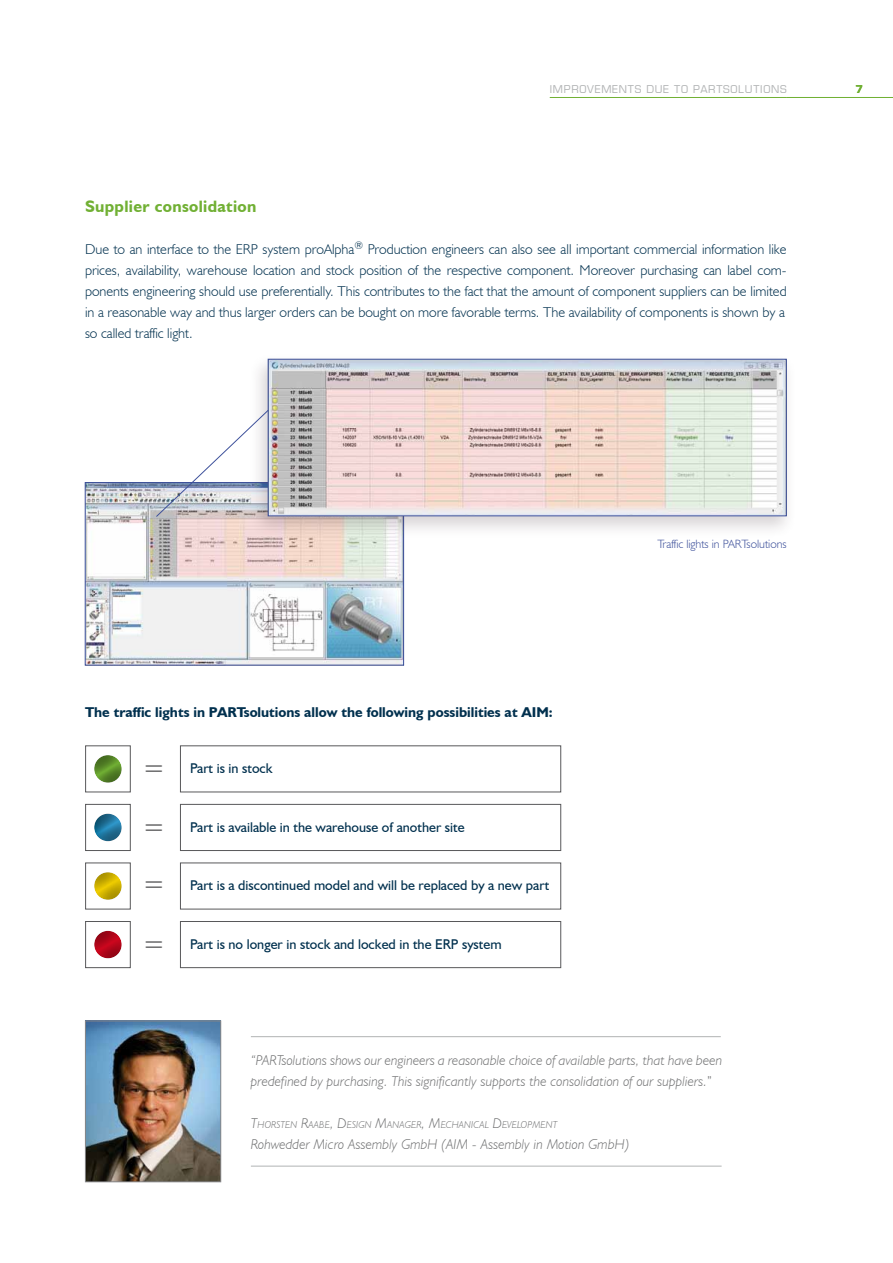
<style>
.page{position:relative;width:893px;height:1263px;background:#fff}
.page>*{position:absolute;margin:0;border:0;box-sizing:border-box;transform-origin:0 0}
.t1{font:300 27.6px/58.5px "Humanist 521 BT";color:#58585a;text-align:justify}
.t2{font:700 16.5px "Humanist 521 BT";letter-spacing:.02em;color:#71b034}
.t3{font:300 14.25px/21px "Humanist 521 BT";color:#01304e;text-align:justify}
.t4{font:italic 300 14.25px/21px "Humanist 521 BT";letter-spacing:.01em;color:#707172}
.t5{font:700 14.25px "Humanist 521 BT";color:#01304e}
.t6{font:14.1px "Humanist 521 BT";color:#01304e}
.t7{font:300 12px "Humanist 521 BT";color:#3e519b}
.t8{font:10.5px "Euromode Plain";letter-spacing:.07em;color:#b1b3b4}
.t9{font:700 10.5px "Euromode";color:#71b134}
.t10{font:italic 300 10.05px "Humanist 521 BT";letter-spacing:.015em;color:#707172}
.s1{font-style:normal}
.s2{font-size:14.25px}
</style>
<div class="page">
<hr style="left:786px;top:97px;width:107px;height:1px;background:#71b134">
<img style="left:87px;top:484px;width:315px;height:179px">
<div style="left:85px;top:482px;width:319px;height:183px;border:1px solid #3e519b"></div>
<div style="left:249px;top:353px;width:548px;height:186px;background:#2f1c25;opacity:.19"></div>
<img style="left:270px;top:361px;width:515px;height:153px">
<div style="left:268px;top:359px;width:519px;height:157px;border:1px solid #3e519b"></div>
<img style="left:87px;top:1022px;width:132px;height:158px">
<div style="left:85px;top:1020px;width:136px;height:162px;border:1px solid #868688"></div>
<hr style="left:251px;top:1036px;width:470px;height:1px;background:#b1b3b4">
<hr style="left:251px;top:1166px;width:471px;height:1px;background:#b1b3b4">
<div style="left:94px;top:752px;width:30px;height:32px;background:#000;opacity:.4"></div>
<div style="left:85px;top:745px;width:46px;height:47px;border:1px solid #58585a"></div>
<div style="left:94px;top:812px;width:30px;height:30px;background:#000;opacity:.4"></div>
<div style="left:85px;top:804px;width:46px;height:47px;border:1px solid #58585a"></div>
<div style="left:94px;top:870px;width:30px;height:30px;background:#000;opacity:.4"></div>
<div style="left:85px;top:863px;width:46px;height:46px;border:1px solid #58585a"></div>
<div style="left:94px;top:928px;width:30px;height:31px;background:#000;opacity:.4"></div>
<div style="left:85px;top:921px;width:46px;height:47px;border:1px solid #58585a"></div>
<div style="left:180px;top:745px;width:381px;height:47px;border:1px solid #58585a"></div>
<div style="left:180px;top:804px;width:381px;height:47px;border:1px solid #58585a"></div>
<div style="left:180px;top:921px;width:381px;height:47px;border:1px solid #58585a"></div>
<svg style="left:156px;top:409px;width:113px;height:108px"></svg>
<hr style="left:550px;top:97px;width:237px;height:1px;background:#71b134">
<p class="t8" style="left:550px;top:83px;width:238px">IMPROVEMENTS DUE TO PARTSOLUTIONS</p>
<p class="t2" style="left:85px;top:196px;width:173px">Supplier consolidation</p>
<p class="t3" style="left:85px;top:238px;width:703px">Due to an interface to the ERP system proAlpha<sup>®</sup> Production engineers can also see all important commercial information like prices, availability, warehouse location and stock position of the respective component. Moreover purchasing can label com&shy;ponents engineering should use preferentially. This contributes to the fact that the amount of component suppliers can be limited in a reasonable way and thus larger orders can be bought on more favorable terms. The availability of components is shown by a so called traffic light.</p>
<p class="t9" style="left:856px;top:83px;width:9px">7</p>
<p class="t5" style="left:85px;top:704px;width:469px">The traffic lights in PARTsolutions allow the following possibilities at AIM:</p>
<h1 class="t1" style="left:142px;top:738px;width:24px">= = = =</h1>
<p class="t6" style="left:190px;top:760px;width:84px">Part is in stock</p>
<p class="t6" style="left:190px;top:818px;width:276px">Part is available in the warehouse of another site</p>
<p class="t6" style="left:190px;top:877px;width:361px">Part is a discontinued model and will be replaced by a new part</p>
<p class="t6" style="left:190px;top:935px;width:313px">Part is no longer in stock and locked in the ERP system</p>
<p class="t7" style="left:657px;top:536px;width:131px">Traffic lights in PARTsolutions</p>
<p class="t4" style="left:251px;top:1049px;width:473px">“PARTsolutions shows our engineers a reasonable choice of available parts, that have been predefined by purchasing. This significantly supports the consolidation of our suppliers.<span class="s1">”</span></p>
<p class="t10" style="left:251px;top:1118px;width:308px"><span class="s2">T</span>HORSTEN <span class="s2">R</span>AABE<span class="s2">, D</span>ESIGN <span class="s2">M</span>ANAGER<span class="s2">, M</span>ECHANICAL <span class="s2">D</span>EVELOPMENT</p>
<p class="t4" style="left:251px;top:1133px;width:380px">Rohwedder Micro Assembly GmbH (AIM - Assembly in Motion GmbH)</p>
</div>
